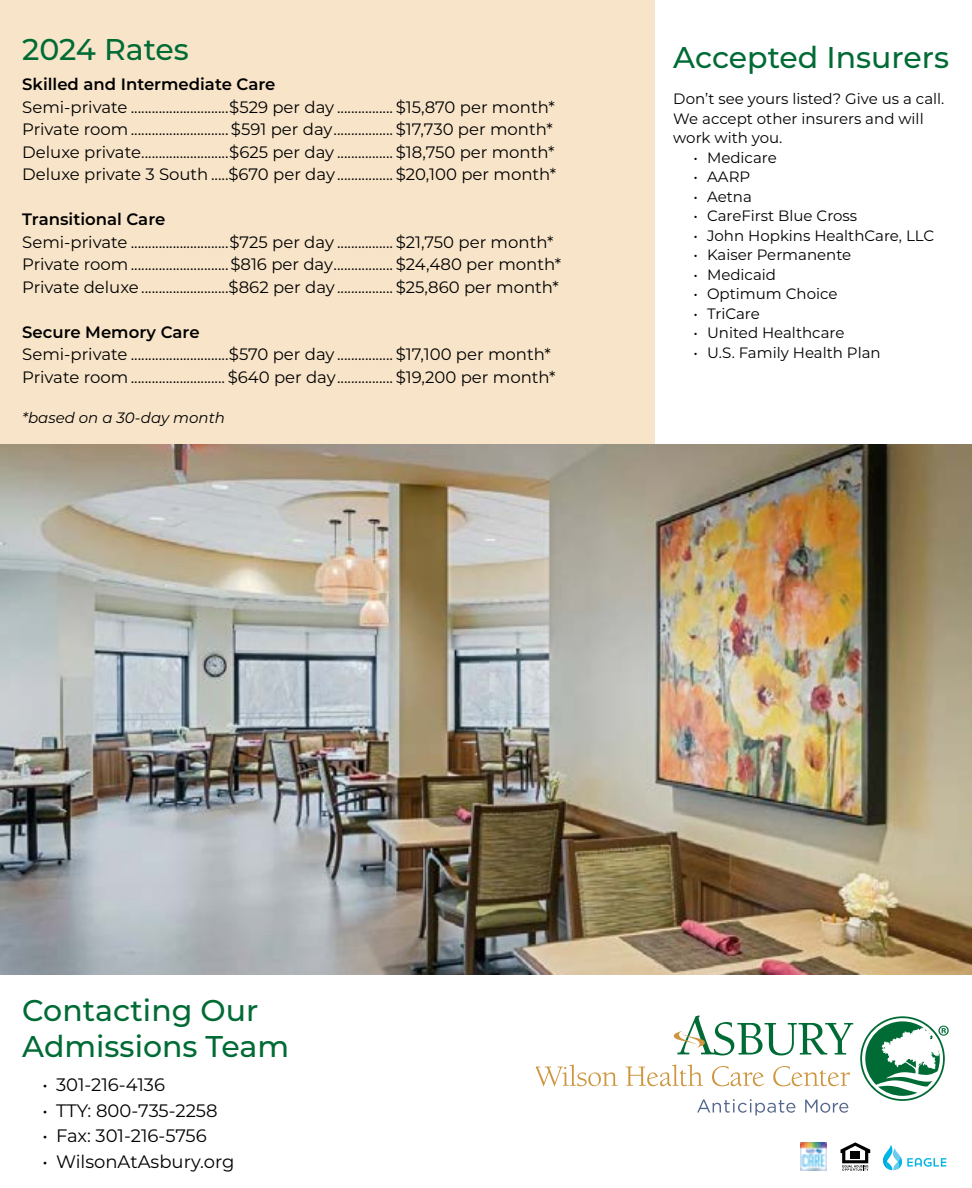
<style>
.page{position:relative;width:972px;height:1188px;background:#fff}
.page>*{position:absolute;margin:0;border:0;box-sizing:border-box;transform-origin:0 0}
.t1{font:500 30px "Montserrat";color:#006b35}
.t2{font:18px "Montserrat";color:#000}
.t3{font:16.5px "Montserrat";color:#000}
.t4{font:600 16.5px "Montserrat";color:#000}
.t5{font:15px/19.5px "Montserrat";color:#000}
.t6{font:italic 15px "Montserrat";color:#000}
</style>
<div class="page">
<div style="left:0;top:0;width:654px;height:493px;background:#f8e5c9"></div>
<img style="left:0;top:445px;width:972px;height:529px">
<svg style="left:673px;top:1016px;width:180px;height:39px"></svg>
<svg style="left:697px;top:1099px;width:98px;height:16px"></svg>
<svg style="left:805px;top:1100px;width:43px;height:13px"></svg>
<svg style="left:536px;top:1064px;width:82px;height:22px"></svg>
<svg style="left:626px;top:1064px;width:77px;height:22px"></svg>
<svg style="left:712px;top:1066px;width:52px;height:20px"></svg>
<svg style="left:773px;top:1066px;width:77px;height:20px"></svg>
<svg style="left:860px;top:1016px;width:89px;height:85px"></svg>
<svg style="left:841px;top:1142px;width:29px;height:29px"></svg>
<svg style="left:883px;top:1145px;width:63px;height:25px"></svg>
<img style="left:800px;top:1142px;width:27px;height:28px">
<p class="t1" style="left:22px;top:29px;width:168px">2024 Rates</p>
<p class="t4" style="left:22px;top:73px;width:255px">Skilled and Intermediate Care</p>
<p class="t3" style="left:22px;top:95px;width:534px">Semi-private ............................$529 per day ................ $15,870 per month*</p>
<p class="t3" style="left:22px;top:118px;width:532px">Private room............................$591 per day................. $17,730 per month*</p>
<p class="t3" style="left:22px;top:140px;width:534px">Deluxe private.........................$625 per day ................ $18,750 per month*</p>
<p class="t3" style="left:22px;top:163px;width:536px">Deluxe private 3 South .....$670 per day................ $20,100 per month*</p>
<p class="t4" style="left:22px;top:208px;width:145px">Transitional Care</p>
<p class="t3" style="left:22px;top:230px;width:533px">Semi-private ............................$725 per day ................ $21,750 per month*</p>
<p class="t3" style="left:22px;top:253px;width:540px">Private room............................$816 per day................. $24,480 per month*</p>
<p class="t3" style="left:22px;top:275px;width:538px">Private deluxe.........................$862 per day................ $25,860 per month*</p>
<p class="t4" style="left:22px;top:320px;width:179px">Secure Memory Care</p>
<p class="t3" style="left:22px;top:343px;width:530px">Semi-private ............................$570 per day ................ $17,100 per month*</p>
<p class="t3" style="left:22px;top:365px;width:535px">Private room........................... $640 per day................ $19,200 per month*</p>
<p class="t6" style="left:22px;top:407px;width:204px">*based on a 30-day month</p>
<p class="t1" style="left:673px;top:37px;width:277px">Accepted Insurers</p>
<p class="t5" style="left:673px;top:89px;width:273px">Don’t see yours listed? Give us a call.<br>We accept other insurers and will work with you.</p>
<p class="t5" style="left:694px;top:147px;width:85px">• Medicare</p>
<p class="t5" style="left:694px;top:167px;width:58px">• AARP</p>
<p class="t5" style="left:694px;top:186px;width:60px">• Aetna</p>
<p class="t5" style="left:694px;top:206px;width:165px">• CareFirst Blue Cross</p>
<p class="t5" style="left:694px;top:225px;width:242px">• John Hopkins HealthCare, LLC</p>
<p class="t5" style="left:694px;top:245px;width:159px">• Kaiser Permanente</p>
<p class="t5" style="left:694px;top:264px;width:84px">• Medicaid</p>
<p class="t5" style="left:694px;top:284px;width:146px">• Optimum Choice</p>
<p class="t5" style="left:694px;top:303px;width:68px">• TriCare</p>
<p class="t5" style="left:694px;top:323px;width:152px">• United Healthcare</p>
<p class="t5" style="left:694px;top:342px;width:189px">• U.S. Family Health Plan</p>
<p class="t1" style="left:22px;top:989px;width:238px">Contacting Our</p>
<p class="t1" style="left:22px;top:1025px;width:268px">Admissions Team</p>
<p class="t2" style="left:43px;top:1072px;width:124px">• 301-216-4136</p>
<p class="t2" style="left:43px;top:1098px;width:177px">• TTY: 800-735-2258</p>
<p class="t2" style="left:43px;top:1123px;width:166px">• Fax: 301-216-5756</p>
<p class="t2" style="left:43px;top:1149px;width:193px">• WilsonAtAsbury.org</p>
</div>
